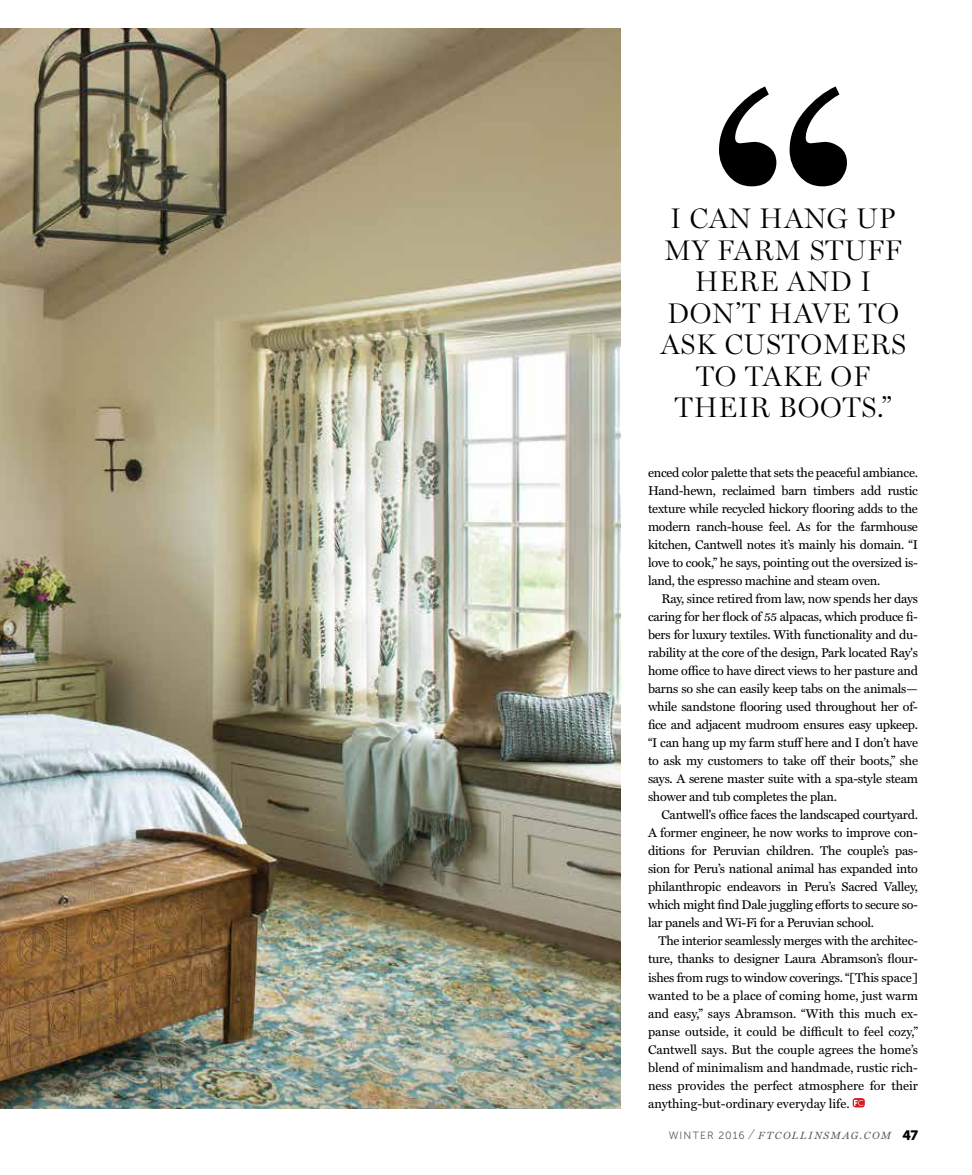
<style>
.page{position:relative;width:972px;height:1175px;background:#fff}
.page>*{position:absolute;margin:0;border:0;box-sizing:border-box;transform-origin:0 0}
.t1{font:300 28.5px/31.5px "Miller Display";letter-spacing:.03em;color:#000;text-align:center}
.t2{font:12.75px/18px "Miller Text";letter-spacing:-.02em;color:#000;text-align:justify}
.t3{font:italic 10.5px "Miller Text";letter-spacing:.15em;color:#58595b}
.s1{font-family:"Museo Sans 300";font-style:normal}
.s2{font-family:"Museo Sans 900";font-style:normal;font-size:13.5px;color:#000}
</style>
<div class="page">
<img style="left:0;top:29px;width:621px;height:1079px">
<svg style="left:853px;top:1098px;width:12px;height:9px"></svg>
<svg style="left:854px;top:1099px;width:9px;height:6px"></svg>
<svg style="left:719px;top:86px;width:128px;height:100px"></svg>
<h1 class="t1" style="left:660px;top:203px;width:247px">I CAN HANG UP<br>MY FARM STUFF<br>HERE AND I<br>DON’T HAVE TO<br>ASK CUSTOMERS<br>TO TAKE OF<br>THEIR BOOTS.”</h1>
<p class="t2" style="left:648px;top:464px;width:272px">enced color palette that sets the peaceful ambiance.<br>Hand-hewn, reclaimed barn timbers add rustic texture while recycled hickory flooring adds to the modern ranch-house feel. As for the farmhouse kitchen, Cantwell notes it’s mainly his domain. “I love to cook,” he says, pointing out the oversized is&shy;land, the espresso machine and steam oven.</p>
<p class="t2" style="left:648px;top:590px;width:272px;text-indent:14px">Ray, since retired from law, now spends her days caring for her flock of 55 alpacas, which produce fi&shy;bers for luxury textiles. With functionality and du&shy;rability at the core of the design, Park located Ray's home office to have direct views to her pasture and barns so she can easily keep tabs on the animals— while sandstone flooring used throughout her of&shy;fice and adjacent mudroom ensures easy upkeep. “I can hang up my farm stuff here and I don’t have to ask my customers to take off their boots,” she says. A serene master suite with a spa-style steam shower and tub completes the plan.</p>
<p class="t2" style="left:648px;top:806px;width:272px;text-indent:14px">Cantwell's office faces the landscaped courtyard.<br>A former engineer, he now works to improve con&shy;ditions for Peruvian children. The couple’s pas&shy;sion for Peru’s national animal has expanded into philanthropic endeavors in Peru’s Sacred Valley, which might find Dale juggling efforts to secure so&shy;lar panels and Wi-Fi for a Peruvian school.</p>
<p class="t2" style="left:648px;top:932px;width:272px;text-indent:10px">The interior seamlessly merges with the architec&shy;ture, thanks to designer Laura Abramson’s flour&shy;ishes from rugs to window coverings. “[This space] wanted to be a place of coming home, just warm and easy,” says Abramson. “With this much ex&shy;panse outside, it could be difficult to feel cozy,” Cantwell says. But the couple agrees the home’s blend of minimalism and handmade, rustic rich&shy;ness provides the perfect atmosphere for their anything-but-ordinary everyday life.</p>
<p class="t3" style="left:669px;top:1129px;width:251px"><span class="s1">WINTER 2016</span> / FTCOLLINSMAG.COM <span class="s2">47</span></p>
</div>
